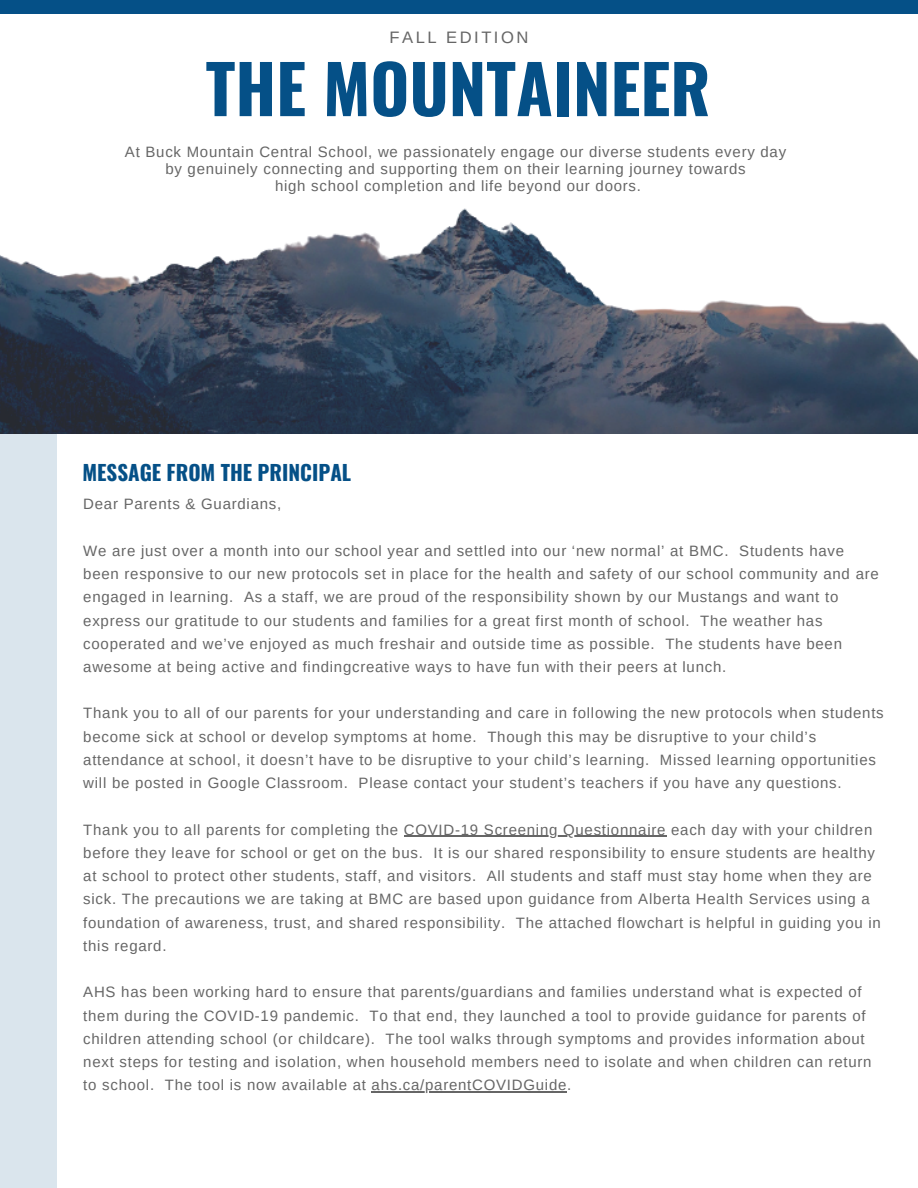
<style>
.page{position:relative;width:918px;height:1188px;background:#fff}
.page>*{position:absolute;margin:0;border:0;box-sizing:border-box;transform-origin:0 0}
.t1{font:700 66.9px "Oswald";color:#055087}
.t2{font:700 21px "Oswald";color:#055087}
.t3{font:16.65px "Arimo";letter-spacing:.15em;color:#666}
.t4{font:15px/23.2px "Arimo";letter-spacing:.05em;color:#666}
</style>
<div class="page">
<div style="left:0;top:0;width:918px;height:14px;background:#055087"></div>
<div style="left:0;top:385px;width:56px;height:803px;background:#dae5ed"></div>
<img style="left:0;top:208px;width:918px;height:225px">
<hr style="left:404px;top:836px;width:262px;height:1px;background:#666">
<hr style="left:372px;top:1091px;width:195px;height:2px;background:#666">
<p class="t3" style="left:390px;top:28px;width:140px">FALL EDITION</p>
<h1 class="t1" style="left:206px;top:36px;width:506px">THE MOUNTAINEER</h1>
<p class="t4" style="left:125px;top:144px;width:663px;line-height:16.6px;text-align:center">At Buck Mountain Central School, we passionately engage our diverse students every day by genuinely connecting and supporting them on their learning journey towards<br>high school completion and life beyond our doors.</p>
<h2 class="t2" style="left:82px;top:456px;width:270px">MESSAGE FROM THE PRINCIPAL</h2>
<p class="t4" style="left:83px;top:493px;width:200px">Dear Parents &amp; Guardians,</p>
<p class="t4" style="left:83px;top:539px;width:797px">We are just over a month into our school year and settled into our ‘new normal’ at BMC. Students have been responsive to our new protocols set in place for the health and safety of our school community and are engaged in learning. As a staff, we are proud of the responsibility shown by our Mustangs and want to express our gratitude to our students and families for a great first month of school. The weather has cooperated and we’ve enjoyed as much freshair and outside time as possible. The students have been awesome at being active and findingcreative ways to have fun with their peers at lunch.</p>
<p class="t4" style="left:83px;top:702px;width:802px">Thank you to all of our parents for your understanding and care in following the new protocols when students become sick at school or develop symptoms at home. Though this may be disruptive to your child’s attendance at school, it doesn’t have to be disruptive to your child’s learning. Missed learning opportunities will be posted in Google Classroom. Please contact your student’s teachers if you have any questions.</p>
<p class="t4" style="left:83px;top:818px;width:799px">Thank you to all parents for completing the COVID-19 Screening Questionnaire each day with your children before they leave for school or get on the bus. It is our shared responsibility to ensure students are healthy at school to protect other students, staff, and visitors. All students and staff must stay home when they are sick. The precautions we are taking at BMC are based upon guidance from Alberta Health Services using a foundation of awareness, trust, and shared responsibility. The attached flowchart is helpful in guiding you in this regard.</p>
<p class="t4" style="left:83px;top:981px;width:790px">AHS has been working hard to ensure that parents/guardians and families understand what is expected of them during the COVID-19 pandemic. To that end, they launched a tool to provide guidance for parents of children attending school (or childcare). The tool walks through symptoms and provides information about next steps for testing and isolation, when household members need to isolate and when children can return to school. The tool is now available at ahs.ca/parentCOVIDGuide.</p>
</div>
